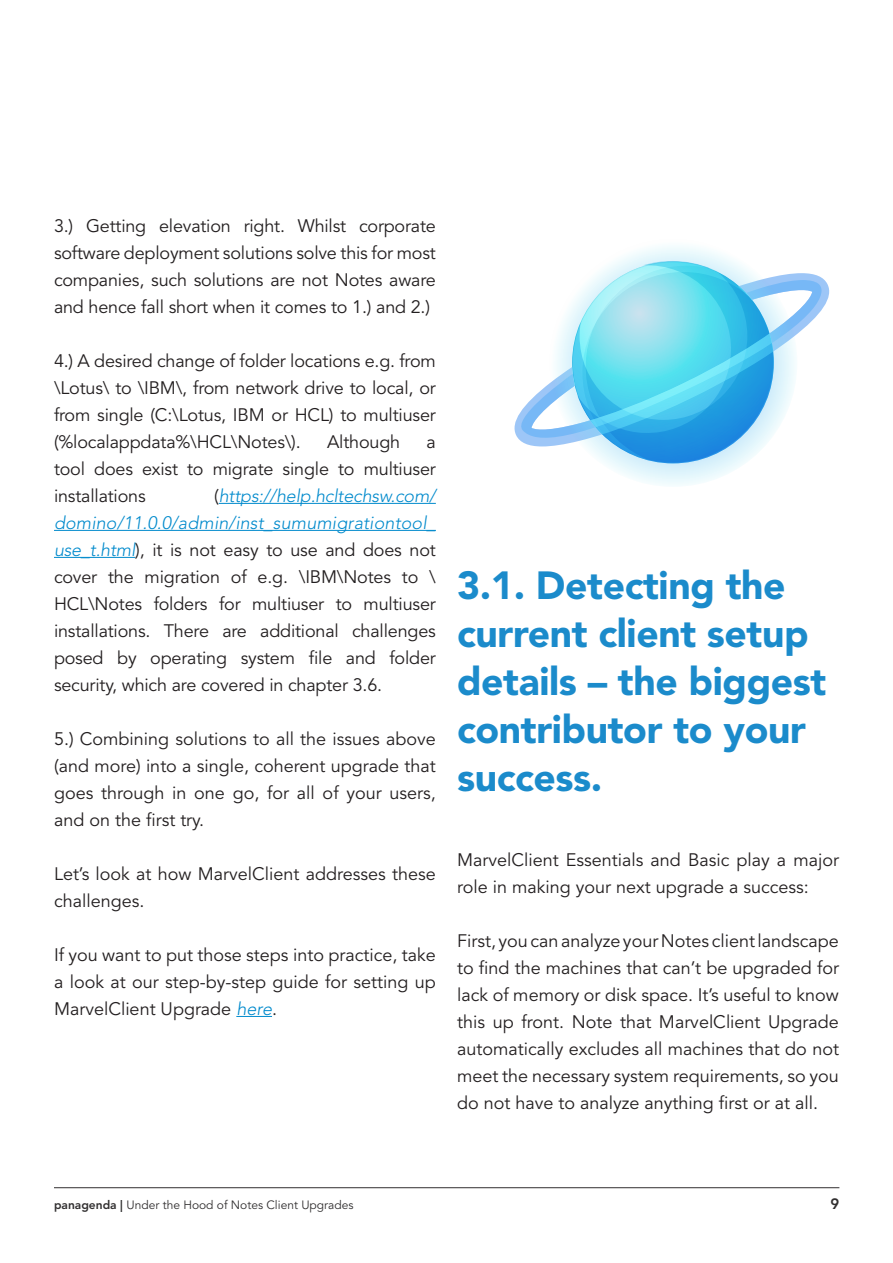
<style>
.page{position:relative;width:893px;height:1263px;background:#fff}
.page>*{position:absolute;margin:0;border:0;box-sizing:border-box;transform-origin:0 0}
.t1{font:900 39px/48px "Avenir LT Std";letter-spacing:-.01em;color:#1b8bcb}
.Fließtext{font:18px/27px "Avenir LT Std";color:#231f20;text-align:justify}
.t2{font:800 15px "Avenir LT Std";color:#312f30}
.t3{font:12px "Avenir LT Std";color:#312f30}
.s1{font-weight:300;font-style:italic;color:#008acc}
.s2{font-weight:800}
</style>
<div class="page">
<hr style="left:54px;top:1187px;width:785px;height:1px;background:#312f30">
<hr style="left:219px;top:503px;width:217px;height:1px;background:#008acc">
<hr style="left:54px;top:530px;width:382px;height:1px;background:#008acc">
<hr style="left:54px;top:557px;width:81px;height:1px;background:#008acc">
<hr style="left:236px;top:1016px;width:36px;height:1px;background:#008acc">
<svg style="left:549px;top:238px;width:248px;height:249px"></svg>
<svg style="left:581px;top:261px;width:184px;height:202px"></svg>
<svg style="left:514px;top:273px;width:315px;height:173px"></svg>
<svg style="left:521px;top:280px;width:300px;height:158px"></svg>
<p class="Fließtext" style="left:54px;top:212px;width:383px">3.) Getting elevation right. Whilst corporate software deployment solutions solve this for most companies, such solutions are not Notes aware and hence fall short when it comes to 1.) and 2.)</p>
<p class="Fließtext" style="left:54px;top:347px;width:383px">4.) A desired change of folder locations e.g. from \Lotus\ to \IBM\, from network drive to local, or from single (C:\Lotus, IBM or HCL) to multiuser (%localappdata%\HCL\Notes\).</p>
<p class="Fließtext" style="left:327px;top:428px;width:75px">Although</p>
<p class="Fließtext" style="left:54px;top:428px;width:383px;text-indent:372px">a tool does exist to migrate single to multiuser installations</p>
<p class="Fließtext" style="left:54px;top:482px;width:383px;text-indent:160px">(<span class="s1">https://help.hcltechsw.com/ domino/11.0.0/admin/inst_sumumigrationtool_ use_t.html</span>), it is not easy to use and does not cover the migration of e.g. \IBM\Notes to \ HCL\Notes folders for multiuser to multiuser installations. There are additional challenges posed by operating system file and folder security, which are covered in chapter 3.6.</p>
<p class="Fließtext" style="left:54px;top:725px;width:383px">5.) Combining solutions to all the issues above (and more) into a single, coherent upgrade that goes through in one go, for all of your users, and on the first try.</p>
<p class="Fließtext" style="left:54px;top:860px;width:383px">Let’s look at how MarvelClient addresses these challenges.</p>
<p class="Fließtext" style="left:54px;top:941px;width:383px">If you want to put those steps into practice, take a look at our step-by-step guide for setting up MarvelClient Upgrade <span class="s1">here</span>.</p>
<p class="t1" style="left:457px;top:562px;width:371px">3.1. Detecting the current client setup details – the biggest contributor to your success.</p>
<p class="Fließtext" style="left:457px;top:847px;width:383px">MarvelClient Essentials and Basic play a major role in making your next upgrade a success:</p>
<p class="Fließtext" style="left:457px;top:928px;width:383px">First, you can analyze your Notes client landscape to find the machines that can’t be upgraded for lack of memory or disk space. It’s useful to know this up front. Note that MarvelClient Upgrade automatically excludes all machines that do not meet the necessary system requirements, so you do not have to analyze anything first or at all.</p>
<p class="t3" style="left:54px;top:1198px;width:301px"><span class="s2">panagenda |</span> Under the Hood of Notes Client Upgrades</p>
<p class="t2" style="left:830px;top:1195px;width:10px">9</p>
</div>
